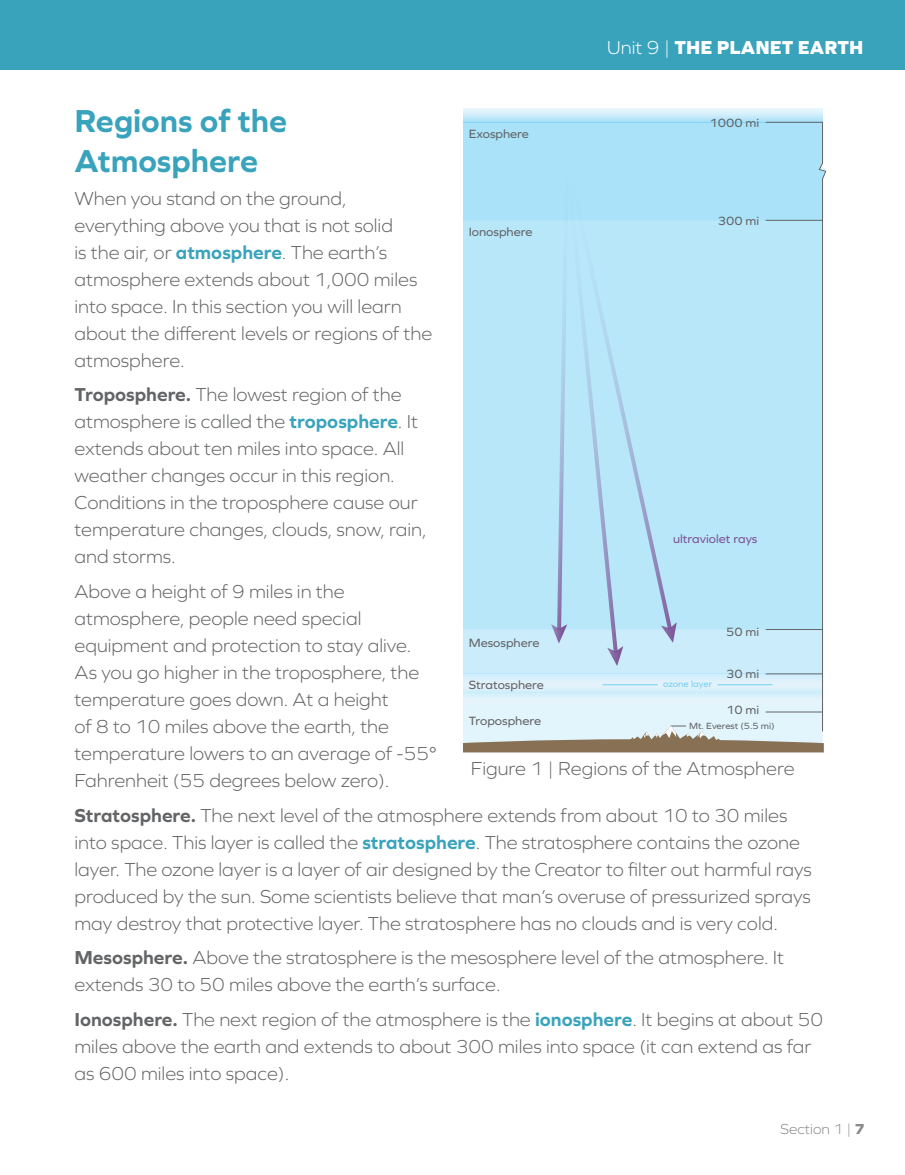
<style>
.page{position:relative;width:905px;height:1175px;background:#fff}
.page>*{position:absolute;margin:0;border:0;box-sizing:border-box;transform-origin:0 0}
.t1{font:700 33px/39.6px "Graphie";color:#3aa3bc}
.t2{font:300 19.5px/27px "Graphie";color:#636466}
.t3{font:800 19.5px "Graphie";color:#fff}
.t4{font:300 15px "Graphie";color:#87898c}
.t5{font:12.45px "Graphie";color:#636466}
.t6{font:12.45px "Graphie";color:#7c5295}
.t7{font:9.3px "Graphie";color:#636466}
.t8{font:9.3px "Graphie";color:#6dcff6}
.s1{font-weight:300}
.s2{font-weight:700;color:#3aa3bc}
.s3{font-weight:700}
.s4{font-weight:800}
</style>
<div class="page">
<svg style="left:463px;top:108px;width:359px;height:13px;background:#cfedfb"></svg>
<svg style="left:463px;top:121px;width:363px;height:631px;background:#b9e4f5"></svg>
<div style="left:0;top:0;width:904px;height:69px;background:#3aa3bc"></div>
<p class="t3" style="left:607px;top:36px;width:258px"><span class="s1">Unit 9 |</span> THE PLANET EARTH</p>
<h1 class="t1" style="left:74px;top:100px;width:214px">Regions of the<br>Atmosphere</h1>
<p class="t2" style="left:74px;top:184px;width:359px">When you stand on the ground, everything above you that is not solid<br>is the air, or <span class="s2">atmosphere</span>. The earth’s atmosphere extends about 1,000 miles into space. In this section you will learn about the different levels or regions of the atmosphere.</p>
<p class="t2" style="left:74px;top:381px;width:354px"><span class="s3">Troposphere.</span> The lowest region of the atmosphere is called the <span class="s2">troposphere</span>. It extends about ten miles into space. All weather changes occur in this region.<br>Conditions in the troposphere cause our temperature changes, clouds, snow, rain, and storms.</p>
<p class="t2" style="left:74px;top:577px;width:363px">Above a height of 9 miles in the atmosphere, people need special equipment and protection to stay alive.<br>As you go higher in the troposphere, the temperature goes down. At a height<br>of 8 to 10 miles above the earth, the temperature lowers to an average of -55° Fahrenheit (55 degrees below zero).</p>
<p class="t2" style="left:74px;top:801px;width:738px"><span class="s3">Stratosphere.</span> The next level of the atmosphere extends from about 10 to 30 miles into space. This layer is called the <span class="s2">stratosphere</span>. The stratosphere contains the ozone layer. The ozone layer is a layer of air designed by the Creator to filter out harmful rays produced by the sun. Some scientists believe that man’s overuse of pressurized sprays may destroy that protective layer. The stratosphere has no clouds and is very cold.</p>
<p class="t2" style="left:74px;top:943px;width:711px"><span class="s3">Mesosphere.</span> Above the stratosphere is the mesosphere level of the atmosphere. It extends 30 to 50 miles above the earth’s surface.</p>
<p class="t2" style="left:74px;top:1005px;width:750px"><span class="s3">Ionosphere.</span> The next region of the atmosphere is the <span class="s2">ionosphere</span>. It begins at about 50 miles above the earth and extends to about 300 miles into space (it can extend as far as 600 miles into space).</p>
<p class="t5" style="left:709px;top:115px;width:51px">1000 mi</p>
<p class="t5" style="left:468px;top:126px;width:62px">Exosphere</p>
<p class="t5" style="left:717px;top:213px;width:43px">300 mi</p>
<p class="t5" style="left:468px;top:224px;width:65px">Ionosphere</p>
<p class="t6" style="left:673px;top:532px;width:86px">ultraviolet rays</p>
<p class="t5" style="left:726px;top:624px;width:35px">50 mi</p>
<p class="t5" style="left:726px;top:667px;width:35px">30 mi</p>
<p class="t5" style="left:726px;top:702px;width:35px">10 mi</p>
<p class="t5" style="left:468px;top:635px;width:72px">Mesosphere</p>
<p class="t5" style="left:468px;top:678px;width:77px">Stratosphere</p>
<p class="t5" style="left:468px;top:713px;width:74px">Troposphere</p>
<p class="t8" style="left:663px;top:679px;width:51px">ozone layer</p>
<p class="t7" style="left:689px;top:720px;width:87px">Mt. Everest (5.5 mi)</p>
<p class="t2" style="left:471px;top:754px;width:325px">Figure 1 | Regions of the Atmosphere</p>
<p class="t4" style="left:780px;top:1120px;width:85px">Section 1 | <span class="s4">7</span></p>
</div>
